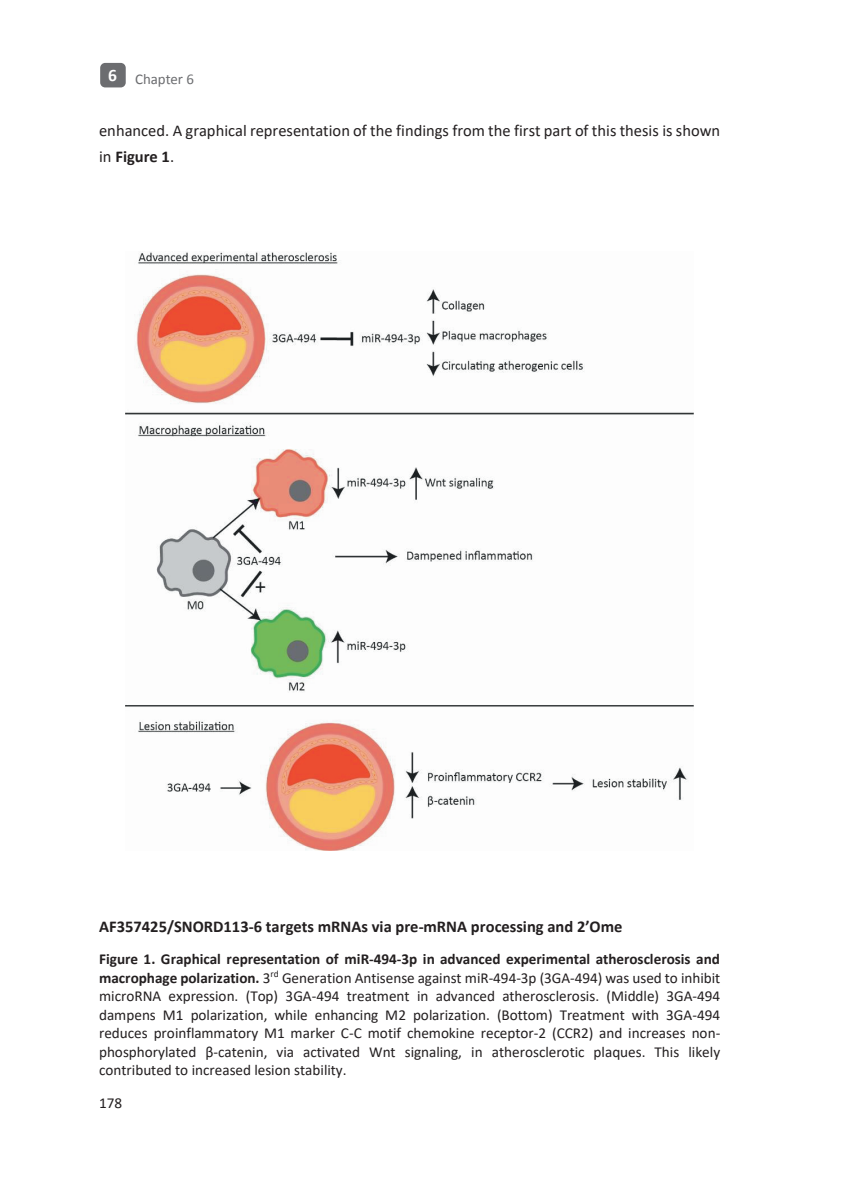
<style>
.page{position:relative;width:844px;height:1191px;background:#fff}
.page>*{position:absolute;margin:0;border:0;box-sizing:border-box;transform-origin:0 0}
.t1{font:16.45px/26.2px "Calibri";color:#231f20}
.t2{font:700 16.45px "Calibri";color:#231f20}
.t3{font:15.22px/18.6px "Calibri";color:#231f20;text-align:justify}
.t4{font:14.88px "Calibri";color:#6c6d70}
.s1{font-weight:700}
</style>
<div class="page">
<img style="left:126px;top:252px;width:567px;height:598px">
<div style="left:100px;top:63px;width:26px;height:24px;background:#6c6d70;border-radius:5px"></div>
<p class="t4" style="left:108px;top:68px;width:87px"><sup>6</sup> Chapter 6</p>
<p class="t1" style="left:99px;top:117px;width:622px">enhanced. A graphical representation of the findings from the first part of this thesis is shown in <span class="s1">Figure 1</span>.</p>
<p class="t2" style="left:99px;top:914px;width:524px">AF357425/SNORD113-6 targets mRNAs via pre-mRNA processing and 2’Ome</p>
<p class="t3" style="left:99px;top:949px;width:622px"><span class="s1">Figure 1. Graphical representation of miR-494-3p in advanced experimental atherosclerosis and macrophage polarization.</span> 3<sup>rd</sup> Generation Antisense against miR-494-3p (3GA-494) was used to inhibit microRNA expression. (Top) 3GA-494 treatment in advanced atherosclerosis. (Middle) 3GA-494 dampens M1 polarization, while enhancing M2 polarization. (Bottom) Treatment with 3GA-494 reduces proinflammatory M1 marker C-C motif chemokine receptor-2 (CCR2) and increases non&shy;phosphorylated β-catenin, via activated Wnt signaling, in atherosclerotic plaques. This likely contributed to increased lesion stability.</p>
<p class="t3" style="left:99px;top:1093px;width:25px">178</p>
</div>
